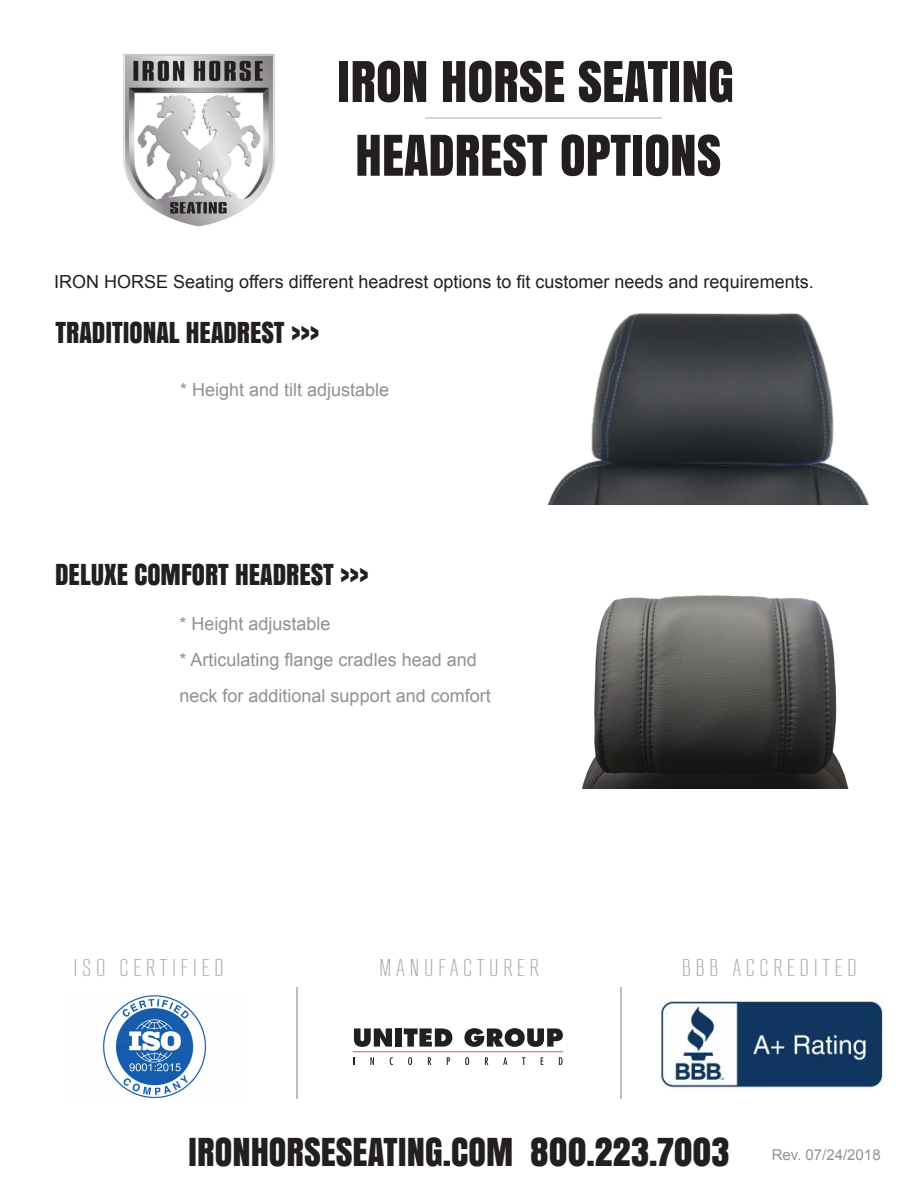
<style>
.page{position:relative;width:918px;height:1188px;background:#fff}
.page>*{position:absolute;margin:0;border:0;box-sizing:border-box;transform-origin:0 0}
.t1{font:52.65px "Anton";color:#231f20}
.t2{font:36px "Anton";color:#231f20}
.t3{font:27px "Anton";color:#231f20}
.t4{font:300 24px "RB No 2";letter-spacing:.2em;color:#a9a4a6}
.t5{font:18px "Arial";color:#928f90}
.t6{font:18px "Arial";color:#231f20}
.t7{font:15px "Arial";color:#949393}
</style>
<div class="page">
<img style="left:660px;top:998px;width:223px;height:90px">
<hr style="left:353px;top:1051px;width:210px;height:1px;background:#fc4f5e">
<svg style="left:354px;top:1028px;width:38px;height:19px"></svg>
<div style="left:395px;top:1028px;width:7px;height:19px;background:#231f20"></div>
<svg style="left:404px;top:1028px;width:48px;height:19px"></svg>
<svg style="left:464px;top:1028px;width:99px;height:19px"></svg>
<svg style="left:353px;top:1057px;width:2px;height:8px"></svg>
<svg style="left:370px;top:1057px;width:4px;height:8px"></svg>
<svg style="left:390px;top:1057px;width:3px;height:8px"></svg>
<svg style="left:408px;top:1057px;width:4px;height:8px"></svg>
<svg style="left:428px;top:1057px;width:3px;height:8px"></svg>
<svg style="left:447px;top:1057px;width:3px;height:8px"></svg>
<svg style="left:465px;top:1057px;width:4px;height:8px"></svg>
<svg style="left:485px;top:1057px;width:3px;height:8px"></svg>
<svg style="left:503px;top:1057px;width:4px;height:8px"></svg>
<svg style="left:522px;top:1057px;width:3px;height:8px"></svg>
<svg style="left:541px;top:1057px;width:2px;height:8px"></svg>
<svg style="left:559px;top:1057px;width:4px;height:8px"></svg>
<hr style="left:296px;top:988px;width:2px;height:111px;background:#c2bdbe">
<hr style="left:620px;top:988px;width:2px;height:111px;background:#c2bdbe">
<img style="left:102px;top:995px;width:105px;height:104px">
<img style="left:582px;top:595px;width:267px;height:193px">
<img style="left:547px;top:313px;width:323px;height:192px">
<img style="left:123px;top:53px;width:152px;height:174px">
<hr style="left:425px;top:117px;width:237px;height:2px;background:#d6d4d4">
<p class="t1" style="left:337px;top:40px;width:398px">IRON HORSE SEATING</p>
<p class="t1" style="left:355px;top:114px;width:367px">HEADREST OPTIONS</p>
<p class="t6" style="left:54px;top:270px;width:761px">IRON HORSE Seating offers different headrest options to fit customer needs and requirements.</p>
<p class="t3" style="left:56px;top:311px;width:265px">TRADITIONAL HEADREST &gt;&gt;&gt;</p>
<p class="t5" style="left:180px;top:378px;width:211px">* Height and tilt adjustable</p>
<p class="t3" style="left:55px;top:553px;width:315px">DELUXE COMFORT HEADREST &gt;&gt;&gt;</p>
<p class="t5" style="left:180px;top:612px;width:153px">* Height adjustable</p>
<p class="t5" style="left:180px;top:648px;width:299px">* Articulating flange cradles head and</p>
<p class="t5" style="left:180px;top:684px;width:313px">neck for additional support and comfort</p>
<p class="t4" style="left:73px;top:955px;width:152px">ISO CERTIFIED</p>
<p class="t4" style="left:379px;top:955px;width:161px">MANUFACTURER</p>
<p class="t4" style="left:682px;top:955px;width:176px">BBB ACCREDITED</p>
<p class="t2" style="left:188px;top:1124px;width:543px">IRONHORSESEATING.COM 800.223.7003</p>
<p class="t7" style="left:772px;top:1145px;width:110px">Rev. 07/24/2018</p>
</div>
